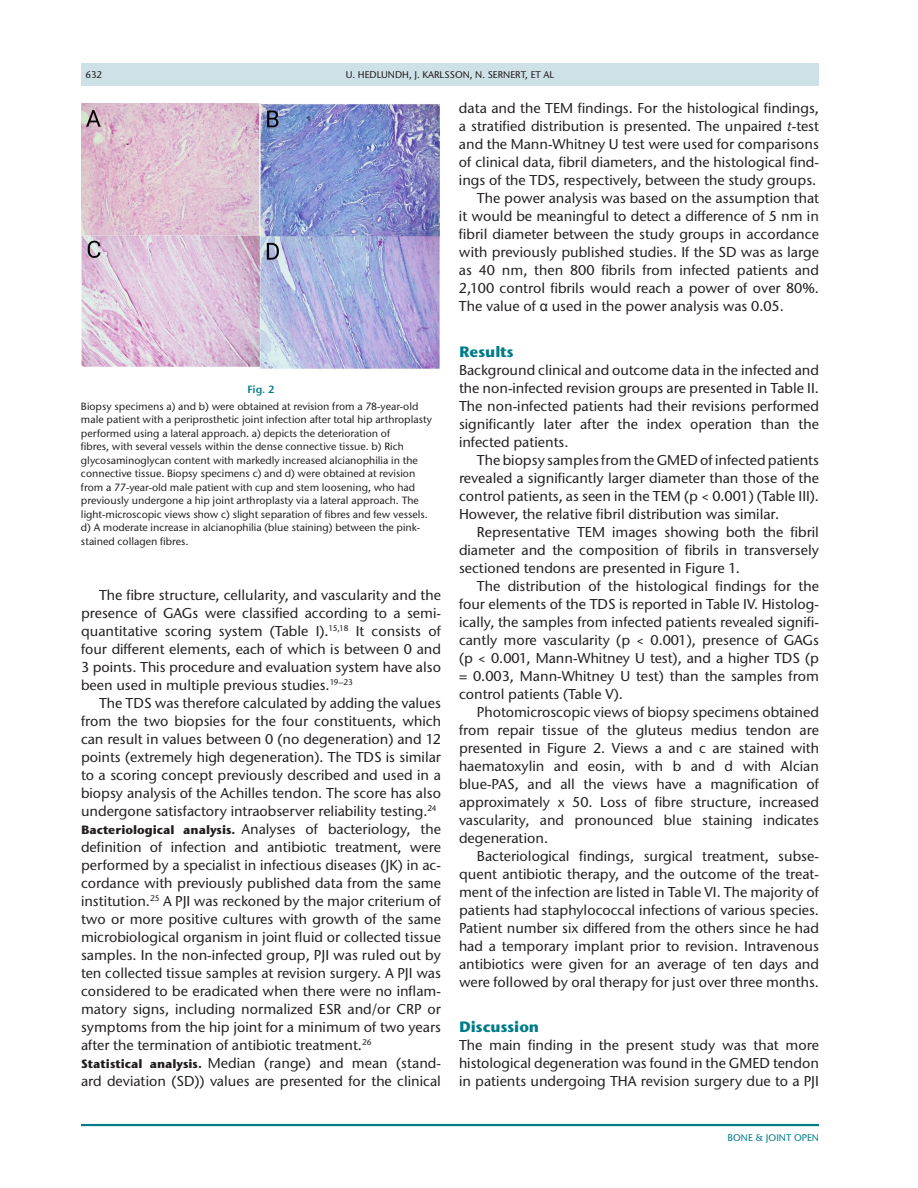
<style>
.page{position:relative;width:918px;height:1188px;background:#fff}
.page>*{position:absolute;margin:0;border:0;box-sizing:border-box;transform-origin:0 0}
.t1{font:700 15px "Stone Sans ITC Pro";color:#007c89}
.t2{font:500 14.25px/18px "Stone Sans ITC Pro";color:#231f20;text-align:justify}
.t3{font:500 10.5px/13.5px "Stone Sans ITC Pro";color:#231f20}
.t4{font:600 10.5px "Stone Sans ITC Pro";color:#007c89}
.t5{font:500 9.75px "Stone Sans ITC Pro";color:#231f20}
.t6{font:500 9.75px "Stone Sans ITC Pro";color:#007c89}
.s1{font-weight:700;font-size:12px}
.s2{font-style:italic}
.s3{font-family:"Arial Unicode MS";font-weight:400}
</style>
<div class="page">
<hr style="left:81px;top:1124px;width:738px;height:2px;background:#007c89">
<div style="left:81px;top:63px;width:738px;height:23px;background:#cee1e6"></div>
<img style="left:81px;top:104px;width:360px;height:265px">
<p class="t5" style="left:85px;top:68px;width:18px">632</p>
<p class="t5" style="left:346px;top:68px;width:210px">U. HEDLUNDH, J. KARLSSON, N. SERNERT, ET AL</p>
<p class="t4" style="left:247px;top:383px;width:29px">Fig. 2</p>
<p class="t3" style="left:81px;top:399px;width:353px">Biopsy specimens a) and b) were obtained at revision from a 78-year-old male patient with a periprosthetic joint infection after total hip arthroplasty performed using a lateral approach. a) depicts the deterioration of<br>fibres, with several vessels within the dense connective tissue. b) Rich glycosaminoglycan content with markedly increased alcianophilia in the connective tissue. Biopsy specimens c) and d) were obtained at revision from a 77-year-old male patient with cup and stem loosening, who had previously undergone a hip joint arthroplasty via a lateral approach. The light-microscopic views show c) slight separation of fibres and few vessels. d) A moderate increase in alcianophilia (blue staining) between the pink&shy;stained collagen fibres.</p>
<p class="t2" style="left:81px;top:586px;width:362px;text-indent:18px">The fibre structure, cellularity, and vascularity and the presence of GAGs were classified according to a semi&shy;quantitative scoring system (Table I).<sup>15,18</sup> It consists of four different elements, each of which is between 0 and 3 points. This procedure and evaluation system have also been used in multiple previous studies.<sup>19–23</sup></p>
<p class="t2" style="left:81px;top:694px;width:362px;text-align:left;text-indent:18px">The TDS was therefore calculated by adding the values from the two biopsies for the four constituents, which can result in values between 0 (no degeneration) and 12 points (extremely high degeneration). The TDS is similar to a scoring concept previously described and used in a biopsy analysis of the Achilles tendon. The score has also undergone satisfactory intraobserver reliability testing.<sup>24<br></sup><span class="s1">Bacteriological analysis.</span> Analyses of bacteriology, the definition of infection and antibiotic treatment, were performed by a specialist in infectious diseases (JK) in ac&shy;cordance with previously published data from the same institution.<sup>25</sup> A PJI was reckoned by the major criterium of two or more positive cultures with growth of the same microbiological organism in joint fluid or collected tissue samples. In the non-infected group, PJI was ruled out by ten collected tissue samples at revision surgery. A PJI was considered to be eradicated when there were no inflam&shy;matory signs, including normalized ESR and/or CRP or symptoms from the hip joint for a minimum of two years after the termination of antibiotic treatment.<sup>26<br></sup><span class="s1">Statistical analysis.</span> Median (range) and mean (stand&shy;ard deviation (SD)) values are presented for the clinical</p>
<p class="t2" style="left:459px;top:99px;width:361px">data and the TEM findings. For the histological findings,</p>
<p class="t2" style="left:459px;top:117px;width:361px">a stratified distribution is presented. The unpaired <span class="s2">t</span>-test</p>
<p class="t2" style="left:459px;top:135px;width:361px">and the Mann-Whitney U test were used for comparisons</p>
<p class="t2" style="left:459px;top:153px;width:361px">of clinical data, fibril diameters, and the histological find-</p>
<p class="t2" style="left:459px;top:171px;width:359px">ings of the TDS, respectively, between the study groups.</p>
<p class="t2" style="left:477px;top:189px;width:344px">The power analysis was based on the assumption that</p>
<p class="t2" style="left:459px;top:207px;width:361px">it would be meaningful to detect a difference of 5 nm in</p>
<p class="t2" style="left:459px;top:225px;width:361px">fibril diameter between the study groups in accordance</p>
<p class="t2" style="left:459px;top:243px;width:361px">with previously published studies. If the SD was as large</p>
<p class="t2" style="left:459px;top:261px;width:362px">as 40 nm, then 800 fibrils from infected patients and</p>
<p class="t2" style="left:459px;top:279px;width:361px">2,100 control fibrils would reach a power of over 80%.</p>
<p class="t2" style="left:459px;top:297px;width:326px">The value of <span class="s3">α</span> used in the power analysis was 0.05.</p>
<p class="t1" style="left:459px;top:342px;width:56px">Results</p>
<p class="t2" style="left:459px;top:361px;width:362px">Background clinical and outcome data in the infected and the non-infected revision groups are presented in Table II.<br>The non-infected patients had their revisions performed significantly later after the index operation than the infected patients.</p>
<p class="t2" style="left:459px;top:451px;width:362px;text-indent:18px">The biopsy samples from the GMED of infected patients revealed a significantly larger diameter than those of the control patients, as seen in the TEM (p &lt; 0.001) (Table III).<br>However, the relative fibril distribution was similar.</p>
<p class="t2" style="left:459px;top:523px;width:362px;text-indent:18px">Representative TEM images showing both the fibril diameter and the composition of fibrils in transversely sectioned tendons are presented in Figure 1.</p>
<p class="t2" style="left:459px;top:577px;width:362px;text-indent:18px">The distribution of the histological findings for the four elements of the TDS is reported in Table IV. Histolog&shy;ically, the samples from infected patients revealed signifi&shy;cantly more vascularity (p &lt; 0.001), presence of GAGs (p &lt; 0.001, Mann-Whitney U test), and a higher TDS (p = 0.003, Mann-Whitney U test) than the samples from control patients (Table V).</p>
<p class="t2" style="left:459px;top:703px;width:362px;text-indent:18px">Photomicroscopic views of biopsy specimens obtained from repair tissue of the gluteus medius tendon are presented in Figure 2. Views a and c are stained with haematoxylin and eosin, with b and d with Alcian blue-PAS, and all the views have a magnification of approximately x 50. Loss of fibre structure, increased vascularity, and pronounced blue staining indicates degeneration.</p>
<p class="t2" style="left:459px;top:846px;width:362px;text-indent:18px">Bacteriological findings, surgical treatment, subse&shy;quent antibiotic therapy, and the outcome of the treat&shy;ment of the infection are listed in Table VI. The majority of patients had staphylococcal infections of various species.<br>Patient number six differed from the others since he had had a temporary implant prior to revision. Intravenous antibiotics were given for an average of ten days and were followed by oral therapy for just over three months.</p>
<p class="t1" style="left:459px;top:1017px;width:82px">Discussion</p>
<p class="t2" style="left:459px;top:1036px;width:361px">The main finding in the present study was that more histological degeneration was found in the GMED tendon in patients undergoing THA revision surgery due to a PJI</p>
<p class="t6" style="left:728px;top:1132px;width:93px">BONE &amp; JOINT OPEN</p>
</div>
